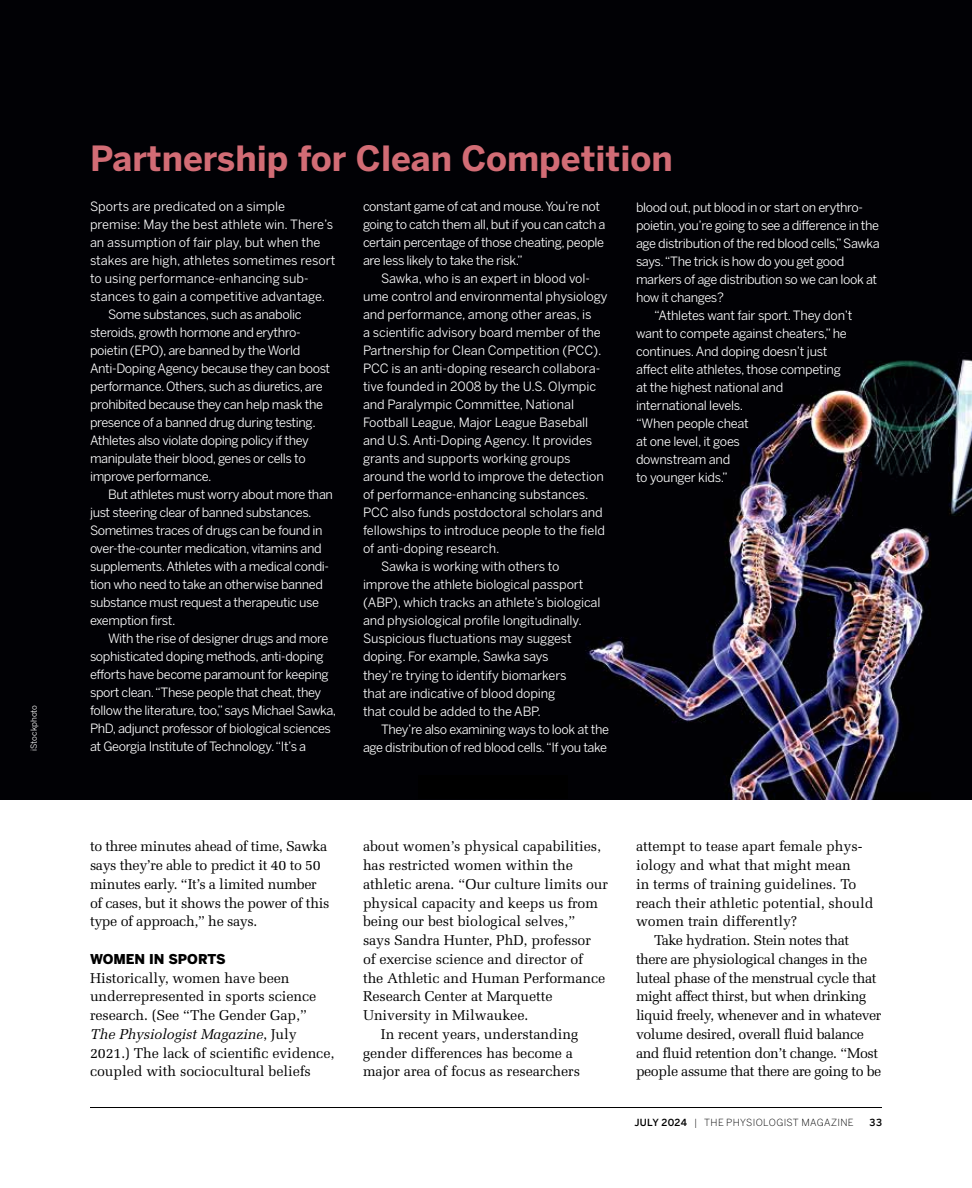
<style>
.page{position:relative;width:972px;height:1188px;background:#fff}
.page>*{position:absolute;margin:0;border:0;box-sizing:border-box;transform-origin:0 0}
.t1{font:700 34.5px "Benton Sans";color:#d26c75}
.t2{font:14.25px/18.8px "Melior LT Std";letter-spacing:-.005em;color:#000}
.t3{font:14.25px "Melior LT Std";letter-spacing:-.03em;color:#000}
.t4{font:14.25px/18.8px "Melior LT Std";letter-spacing:-.025em;color:#000}
.t5{font:900 13.5px "Benton Sans";color:#000}
.t6{font:12.75px/18px "Benton Sans";letter-spacing:-.03em;color:#fff}
.t7{font:12.75px "Benton Sans";letter-spacing:-.005em;color:#fff}
.t8{font:12.75px "Benton Sans";letter-spacing:-.01em;color:#fff}
.t9{font:12.75px "Benton Sans";color:#fff}
.t10{font:300 9.75px "Benton Sans";letter-spacing:.035em;color:#000}
.t11{font:500 9.75px "Benton Sans";color:#000}
.t12{font:8.25px "Benton Sans";color:#fff}
.s1{font-style:italic}
.s2{font-weight:500}
</style>
<div class="page">
<img style="left:0;top:0;width:972px;height:799px">
<hr style="left:90px;top:1107px;width:792px;height:1px;background:#000">
<div style="left:418px;top:775px;width:150px;height:24px;background:#000"></div>
<p class="t12" style="left:29px;top:751px;width:47px;rotate:-90deg">iStockphoto</p>
<h1 class="t1" style="left:90px;top:138px;width:584px">Partnership for Clean Competition</h1>
<p class="t9" style="left:90px;top:199px;width:197px">Sports are predicated on a simple</p>
<p class="t9" style="left:90px;top:217px;width:245px">premise: May the best athlete win. There’s</p>
<p class="t9" style="left:90px;top:235px;width:232px">an assumption of fair play, but when the</p>
<p class="t9" style="left:90px;top:253px;width:247px">stakes are high, athletes sometimes resort</p>
<p class="t9" style="left:90px;top:271px;width:220px">to using performance-enhancing sub-</p>
<p class="t9" style="left:90px;top:289px;width:237px">stances to gain a competitive advantage.</p>
<p class="t6" style="left:108px;top:306px;width:195px">Some substances, such as anabolic</p>
<p class="t6" style="left:90px;top:324px;width:212px">steroids, growth hormone and erythro-</p>
<p class="t6" style="left:90px;top:342px;width:212px">poietin (EPO), are banned by the World</p>
<p class="t6" style="left:90px;top:360px;width:242px">Anti-Doping Agency because they can boost</p>
<p class="t6" style="left:90px;top:378px;width:234px">performance. Others, such as diuretics, are</p>
<p class="t6" style="left:90px;top:396px;width:235px">prohibited because they can help mask the</p>
<p class="t6" style="left:90px;top:414px;width:227px">presence of a banned drug during testing.</p>
<p class="t6" style="left:90px;top:432px;width:220px">Athletes also violate doping policy if they</p>
<p class="t6" style="left:90px;top:450px;width:217px">manipulate their blood, genes or cells to</p>
<p class="t6" style="left:90px;top:468px;width:123px">improve performance.</p>
<p class="t6" style="left:108px;top:486px;width:226px">But athletes must worry about more than</p>
<p class="t6" style="left:90px;top:504px;width:223px">just steering clear of banned substances.</p>
<p class="t6" style="left:90px;top:522px;width:234px">Sometimes traces of drugs can be found in</p>
<p class="t6" style="left:90px;top:540px;width:233px">over-the-counter medication, vitamins and</p>
<p class="t6" style="left:90px;top:558px;width:241px">supplements. Athletes with a medical condi-</p>
<p class="t6" style="left:90px;top:576px;width:234px">tion who need to take an otherwise banned</p>
<p class="t6" style="left:90px;top:594px;width:231px">substance must request a therapeutic use</p>
<p class="t6" style="left:90px;top:612px;width:87px">exemption first.</p>
<p class="t6" style="left:108px;top:630px;width:222px">With the rise of designer drugs and more</p>
<p class="t6" style="left:90px;top:648px;width:235px">sophisticated doping methods, anti-doping</p>
<p class="t6" style="left:90px;top:666px;width:240px">efforts have become paramount for keeping</p>
<p class="t6" style="left:90px;top:684px;width:233px">sport clean. “These people that cheat, they</p>
<p class="t6" style="left:90px;top:702px;width:248px">follow the literature, too,” says Michael Sawka,</p>
<p class="t6" style="left:90px;top:720px;width:243px">PhD, adjunct professor of biological sciences</p>
<p class="t6" style="left:90px;top:738px;width:218px">at Georgia Institute of Technology. “It’s a</p>
<p class="t6" style="left:363px;top:198px;width:244px">constant game of cat and mouse. You’re not going to catch them all, but if you can catch a certain percentage of those cheating, people are less likely to take the risk.”</p>
<p class="t7" style="left:381px;top:271px;width:211px">Sawka, who is an expert in blood vol-</p>
<p class="t7" style="left:363px;top:289px;width:246px">ume control and environmental physiology</p>
<p class="t7" style="left:363px;top:307px;width:230px">and performance, among other areas, is</p>
<p class="t7" style="left:363px;top:325px;width:239px">a scientific advisory board member of the</p>
<p class="t7" style="left:363px;top:343px;width:240px">Partnership for Clean Competition (PCC).</p>
<p class="t7" style="left:363px;top:361px;width:239px">PCC is an anti-doping research collabora-</p>
<p class="t7" style="left:363px;top:379px;width:235px">tive founded in 2008 by the U.S. Olympic</p>
<p class="t7" style="left:363px;top:397px;width:213px">and Paralympic Committee, National</p>
<p class="t7" style="left:363px;top:415px;width:227px">Football League, Major League Baseball</p>
<p class="t7" style="left:363px;top:433px;width:231px">and U.S. Anti-Doping Agency. It provides</p>
<p class="t7" style="left:363px;top:451px;width:209px">grants and supports working groups</p>
<p class="t7" style="left:363px;top:469px;width:242px">around the world to improve the detection</p>
<p class="t7" style="left:363px;top:487px;width:227px">of performance-enhancing substances.</p>
<p class="t7" style="left:363px;top:505px;width:241px">PCC also funds postdoctoral scholars and</p>
<p class="t7" style="left:363px;top:523px;width:243px">fellowships to introduce people to the field</p>
<p class="t7" style="left:363px;top:541px;width:138px">of anti-doping research.</p>
<p class="t8" style="left:381px;top:559px;width:180px">Sawka is working with others to</p>
<p class="t8" style="left:363px;top:577px;width:222px">improve the athlete biological passport</p>
<p class="t8" style="left:363px;top:595px;width:239px">(ABP), which tracks an athlete’s biological</p>
<p class="t8" style="left:363px;top:613px;width:220px">and physiological profile longitudinally.</p>
<p class="t8" style="left:363px;top:631px;width:210px">Suspicious fluctuations may suggest</p>
<p class="t8" style="left:363px;top:649px;width:187px">doping. For example, Sawka says</p>
<p class="t8" style="left:363px;top:667px;width:205px">they’re trying to identify biomarkers</p>
<p class="t8" style="left:363px;top:685px;width:194px">that are indicative of blood doping</p>
<p class="t8" style="left:363px;top:703px;width:179px">that could be added to the ABP.</p>
<p class="t6" style="left:381px;top:720px;width:230px">They’re also examining ways to look at the</p>
<p class="t6" style="left:363px;top:738px;width:246px">age distribution of red blood cells. “If you take</p>
<p class="t6" style="left:636px;top:198px;width:229px">blood out, put blood in or start on erythro-</p>
<p class="t6" style="left:636px;top:216px;width:245px">poietin, you’re going to see a difference in the</p>
<p class="t6" style="left:636px;top:234px;width:245px">age distribution of the red blood cells,” Sawka</p>
<p class="t6" style="left:636px;top:252px;width:210px">says. “The trick is how do you get good</p>
<p class="t6" style="left:636px;top:270px;width:243px">markers of age distribution so we can look at</p>
<p class="t6" style="left:636px;top:288px;width:89px">how it changes?</p>
<p class="t6" style="left:654px;top:306px;width:200px">“Athletes want fair sport. They don’t</p>
<p class="t6" style="left:636px;top:324px;width:212px">want to compete against cheaters,” he</p>
<p class="t6" style="left:636px;top:342px;width:193px">continues. And doping doesn’t just</p>
<p class="t6" style="left:636px;top:360px;width:206px">affect elite athletes, those competing</p>
<p class="t6" style="left:636px;top:378px;width:149px">at the highest national and</p>
<p class="t6" style="left:636px;top:396px;width:109px">international levels.</p>
<p class="t6" style="left:636px;top:414px;width:114px">“When people cheat</p>
<p class="t6" style="left:636px;top:432px;width:106px">at one level, it goes</p>
<p class="t6" style="left:636px;top:450px;width:96px">downstream and</p>
<p class="t6" style="left:636px;top:468px;width:94px">to younger kids.”</p>
<p class="t4" style="left:90px;top:837px;width:241px">to three minutes ahead of time, Sawka says they’re able to predict it 40 to 50 minutes early. “It’s a limited number of cases, but it shows the power of this type of approach,” he says.</p>
<p class="t5" style="left:90px;top:951px;width:137px">WOMEN IN SPORTS</p>
<p class="t2" style="left:90px;top:968px;width:246px">Historically, women have been underrepresented in sports science research. (See “The Gender Gap,” <span class="s1">The Physiologist Magazine</span>, July 2021.) The lack of scientific evidence, coupled with sociocultural beliefs</p>
<p class="t2" style="left:363px;top:837px;width:240px">about women’s physical capabilities,</p>
<p class="t2" style="left:363px;top:856px;width:211px">has restricted women within the</p>
<p class="t2" style="left:363px;top:875px;width:247px">athletic arena. “Our culture limits our</p>
<p class="t2" style="left:363px;top:893px;width:237px">physical capacity and keeps us from</p>
<p class="t2" style="left:363px;top:912px;width:214px">being our best biological selves,”</p>
<p class="t2" style="left:363px;top:931px;width:230px">says Sandra Hunter, PhD, professor</p>
<p class="t2" style="left:363px;top:950px;width:222px">of exercise science and director of</p>
<p class="t2" style="left:363px;top:968px;width:244px">the Athletic and Human Performance</p>
<p class="t2" style="left:363px;top:987px;width:191px">Research Center at Marquette</p>
<p class="t2" style="left:363px;top:1006px;width:167px">University in Milwaukee.</p>
<p class="t2" style="left:381px;top:1025px;width:199px">In recent years, understanding</p>
<p class="t2" style="left:363px;top:1043px;width:212px">gender differences has become a</p>
<p class="t2" style="left:363px;top:1062px;width:219px">major area of focus as researchers</p>
<p class="t2" style="left:636px;top:837px;width:228px">attempt to tease apart female phys-</p>
<p class="t2" style="left:636px;top:856px;width:216px">iology and what that might mean</p>
<p class="t2" style="left:636px;top:875px;width:222px">in terms of training guidelines. To</p>
<p class="t2" style="left:636px;top:893px;width:239px">reach their athletic potential, should</p>
<p class="t2" style="left:636px;top:912px;width:163px">women train differently?</p>
<p class="t3" style="left:654px;top:932px;width:197px">Take hydration. Stein notes that</p>
<p class="t3" style="left:636px;top:951px;width:233px">there are physiological changes in the</p>
<p class="t3" style="left:636px;top:969px;width:242px">luteal phase of the menstrual cycle that</p>
<p class="t3" style="left:636px;top:988px;width:232px">might affect thirst, but when drinking</p>
<p class="t3" style="left:636px;top:1007px;width:247px">liquid freely, whenever and in whatever</p>
<p class="t3" style="left:636px;top:1026px;width:230px">volume desired, overall fluid balance</p>
<p class="t3" style="left:636px;top:1044px;width:244px">and fluid retention don’t change. “Most</p>
<p class="t3" style="left:636px;top:1063px;width:247px">people assume that there are going to be</p>
<p class="t10" style="left:634px;top:1116px;width:221px"><span class="s2">JULY 2024</span> | THE PHYSIOLOGIST MAGAZINE</p>
<p class="t11" style="left:870px;top:1116px;width:14px">33</p>
</div>
